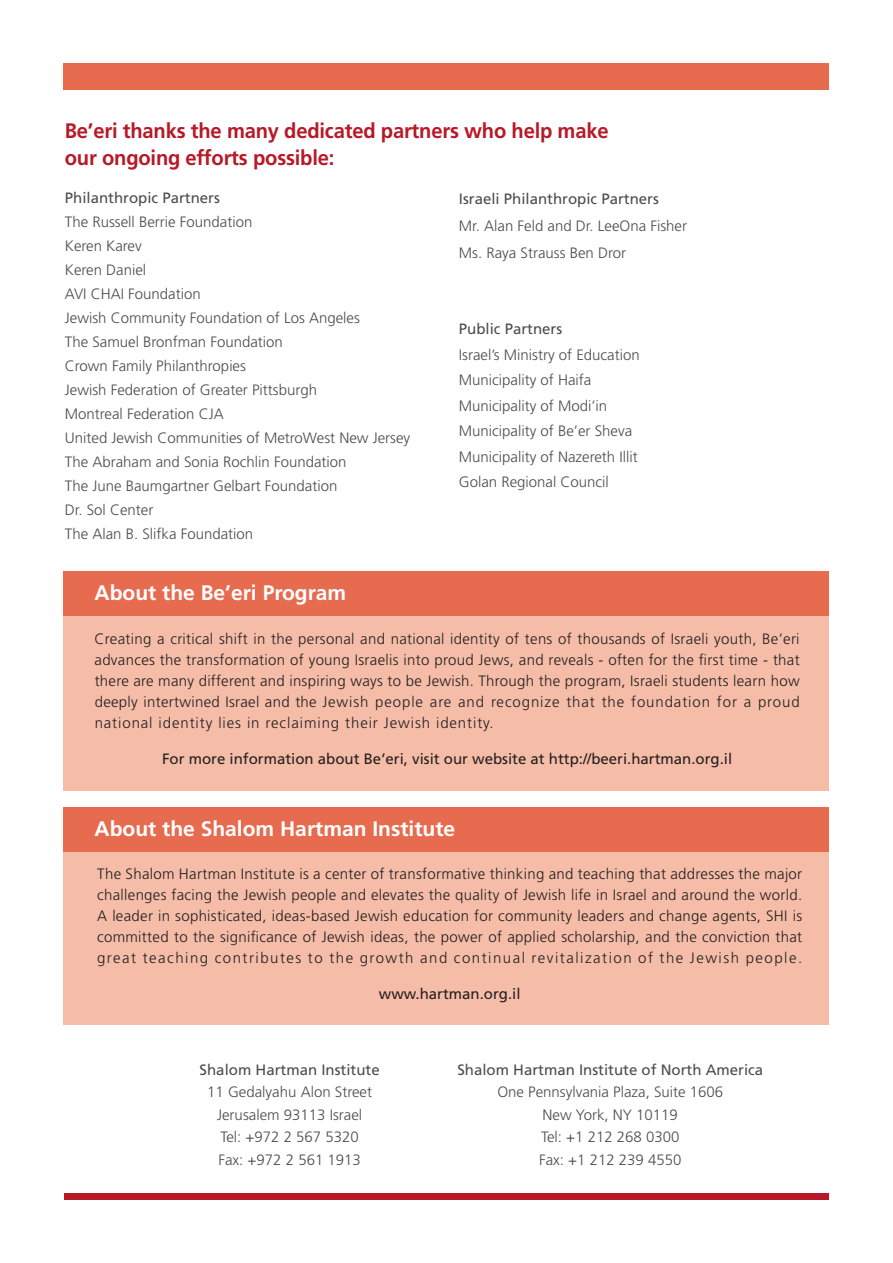
<style>
.page{position:relative;width:893px;height:1263px;background:#fff}
.page>*{position:absolute;margin:0;border:0;box-sizing:border-box;transform-origin:0 0}
.t1{font:700 21px/27px "Frutiger";letter-spacing:-.01em;color:#b71928;scale:.96 1}
.t2{font:700 21px "Frutiger";color:#fff}
.t3{font:300 15px/21px "Frutiger";letter-spacing:.02em;color:#231f20;text-align:right}
.t4{font:300 15px/24px "Frutiger";color:#4b4c4d}
.t5{font:15px "Frutiger";color:#4b4c4d}
.t6{font:300 15px/21px "Frutiger";letter-spacing:.06em;color:#231f20}
.t7{font:15px "Frutiger";color:#231f20}
</style>
<div class="page">
<div style="left:64px;top:571px;width:765px;height:219px;background:#f5bda8"></div>
<div style="left:64px;top:807px;width:765px;height:218px;background:#f5bda8"></div>
<div style="left:64px;top:64px;width:765px;height:26px;background:#e66b4f"></div>
<div style="left:65px;top:1193px;width:764px;height:6px;background:#b71928"></div>
<div style="left:64px;top:807px;width:765px;height:45px;background:#e66b4f"></div>
<div style="left:64px;top:571px;width:765px;height:45px;background:#e66b4f"></div>
<h1 class="t1" style="left:65px;top:117px;width:568px">Be’eri thanks the many dedicated partners who help make our ongoing efforts possible:</h1>
<p class="t5" style="left:65px;top:189px;width:157px">Philanthropic Partners</p>
<p class="t4" style="left:65px;top:210px;width:347px">The Russell Berrie Foundation<br>Keren Karev<br>Keren Daniel<br>AVI CHAI Foundation<br>Jewish Community Foundation of Los Angeles<br>The Samuel Bronfman Foundation<br>Crown Family Philanthropies<br>Jewish Federation of Greater Pittsburgh<br>Montreal Federation CJA<br>United Jewish Communities of MetroWest New Jersey<br>The Abraham and Sonia Rochlin Foundation<br>The June Baumgartner Gelbart Foundation<br>Dr. Sol Center<br>The Alan .B Slifka Foundation</p>
<h1 class="t2" style="left:95px;top:580px;width:253px">About the Be’eri Program</h1>
<p class="t5" style="left:459px;top:190px;width:202px">Israeli Philanthropic Partners</p>
<p class="t4" style="left:459px;top:212px;width:230px;line-height:27px">Mr. Alan Feld and Dr. LeeOna Fisher<br>Ms. Raya Strauss Ben Dror</p>
<p class="t5" style="left:459px;top:320px;width:105px">Public Partners</p>
<p class="t4" style="left:459px;top:342px;width:182px;line-height:25.5px">Israel s’ Ministry of Education<br>Municipality of Haifa<br>Municipality of Modi i n’<br>Municipality of Be’er Sheva<br>Municipality of Nazereth Illit<br>Golan Regional Council</p>
<p class="t3" style="left:95px;top:629px;width:707px">Creating a critical shift in the personal and national identity of tens of thousands of Israeli youth, Be’eri advances the transformation of young Israelis into proud Jews, and reveals - often for the first time - that there are many different and inspiring ways to be Jewish. Through the program, Israeli students learn how proud</p>
<p class="t6" style="left:631px;top:692px;width:80px">foundation</p>
<p class="t3" style="left:717px;top:692px;width:22px">for</p>
<p class="t6" style="left:95px;top:692px;width:400px">deeply intertwined Israel and the Jewish<br>national identity lies in reclaiming their Jewish identity.</p>
<p class="t7" style="left:162px;top:750px;width:572px">For more information about Be’eri, visit our website at http://beeri.hartman.org i l.</p>
<p class="t3" style="left:375px;top:692px;width:49px">people</p>
<p class="t3" style="left:458px;top:692px;width:27px">and</p>
<p class="t3" style="left:566px;top:692px;width:30px">that</p>
<p class="t3" style="left:602px;top:692px;width:24px">the</p>
<p class="t6" style="left:491px;top:692px;width:70px">recognize</p>
<p class="t3" style="left:430px;top:692px;width:23px">are</p>
<p class="t3" style="left:744px;top:692px;width:9px">a</p>
<h1 class="t2" style="left:95px;top:816px;width:362px">About the Shalom Hartman Institute</h1>
<p class="t3" style="left:97px;top:863px;width:707px;text-align:justify">The Shalom Hartman Institute is a center of transformative thinking and teaching that addresses the major challenges facing the Jewish people and elevates the quality of Jewish life in Israel and around the world.<br>A leader in sophisticated, ideas-based Jewish education for community leaders and change agents, SHI is committed to the significance of Jewish ideas, the power of applied scholarship, and the conviction that great et aching contribu et s to the growth and continual revitalization of the Jewish people.</p>
<p class="t7" style="left:379px;top:985px;width:143px">www.hartman.org i l.</p>
<p class="t5" style="left:200px;top:1061px;width:182px">Shalom Hartman Institute</p>
<p class="t4" style="left:207px;top:1081px;width:166px;line-height:22.5px;text-align:center">11 Gedalyahu Alon Street<br>Jerusalem 93113 Israel<br>Tel: +972 2 567 5320<br>Fax: +972 2 561 1913</p>
<p class="t5" style="left:457px;top:1061px;width:307px">Shalom Hartman Institute of North America</p>
<p class="t4" style="left:497px;top:1081px;width:227px;line-height:22.5px;text-align:center">One Pennsylvania Plaza, Suite 1606<br>New York, NY 10119<br>Tel: +1 212 268 0300<br>Fax: +1 212 239 4550</p>
</div>
